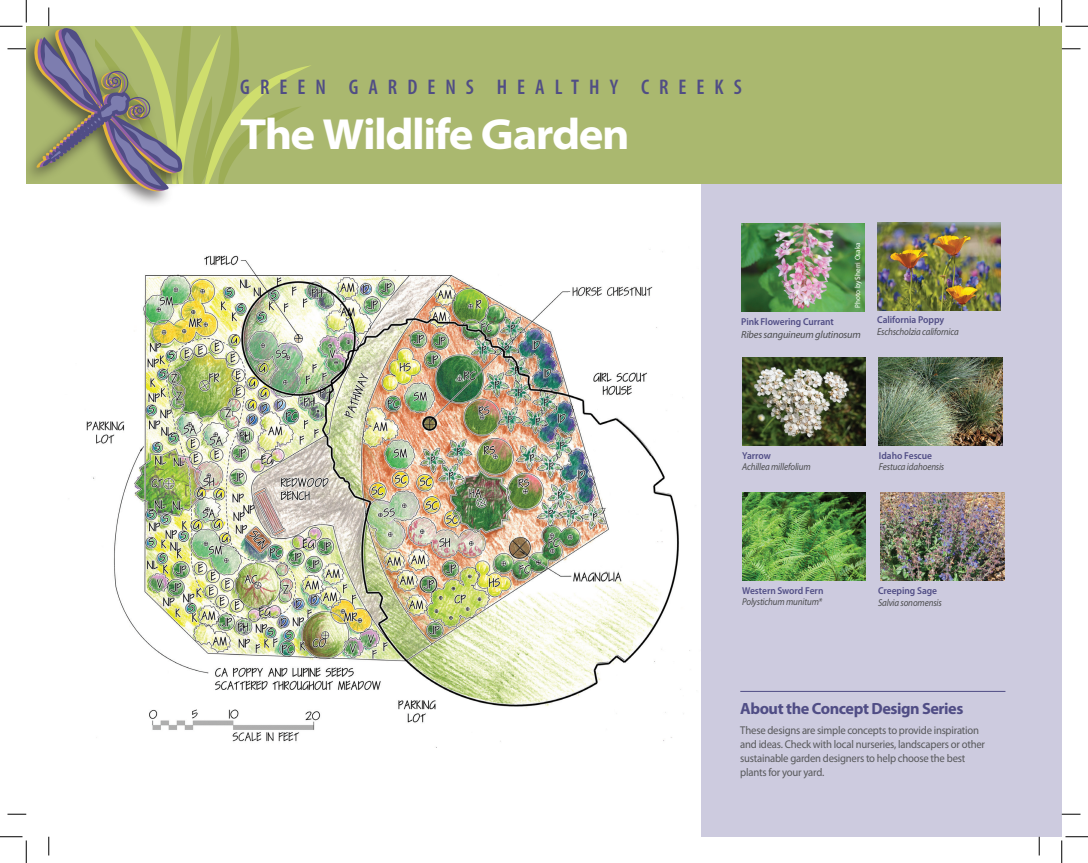
<style>
.page{position:relative;width:1088px;height:863px;background:#fff}
.page>*{position:absolute;margin:0;border:0;box-sizing:border-box;transform-origin:0 0}
.t1{font:700 semi-expanded 43.75px "Myriad Pro";letter-spacing:-.035em;color:#fff}
.t2{font:600 condensed 21.25px "Myriad Pro";letter-spacing:.47em;color:#504d85}
.t3{font:700 16.25px "Myriad Pro";letter-spacing:-.03em;color:#504d85}
.t4{font:11.25px/14.1px "Myriad Pro";letter-spacing:-.02em;color:#57585a;scale:.95 1}
.t5{font:italic 10.38px "Myriad Pro";letter-spacing:-.02em;color:#4b4c4d}
.t6{font:italic 10px "Myriad Pro";letter-spacing:-.015em;color:#4b4c4d;scale:.9 1}
.t7{font:600 10px "Myriad Pro";letter-spacing:-.005em;color:#504d85;scale:.95 1}
.t8{font:7.5px "Myriad Pro";letter-spacing:.01em;color:#fff;scale:.95 1}
</style>
<div class="page">
<img style="left:86px;top:249px;width:604px;height:493px">
<div style="left:701px;top:163px;width:360px;height:673px;background:#cdcbdf"></div>
<div style="left:26px;top:26px;width:1035px;height:158px;background:#aab86f"></div>
<div style="left:26px;top:26px;width:162px;height:182px;background:#231f20;opacity:.6"></div>
<hr style="left:740px;top:691px;width:265px;height:1px;background:#504d85">
<img style="left:742px;top:357px;width:124px;height:88px">
<img style="left:742px;top:492px;width:124px;height:88px">
<img style="left:880px;top:492px;width:124px;height:88px">
<img style="left:877px;top:222px;width:124px;height:88px">
<img style="left:879px;top:357px;width:123px;height:88px">
<img style="left:741px;top:223px;width:124px;height:88px">
<svg style="left:1061px;top:48px;width:19px;height:2px"></svg>
<svg style="left:8px;top:813px;width:18px;height:2px"></svg>
<svg style="left:1061px;top:813px;width:19px;height:2px"></svg>
<svg style="left:48px;top:836px;width:2px;height:19px"></svg>
<svg style="left:1038px;top:8px;width:2px;height:18px"></svg>
<svg style="left:1038px;top:836px;width:2px;height:19px"></svg>
<svg style="left:0;top:0;width:311px;height:192px"></svg>
<svg style="left:0;top:836px;width:27px;height:26px"></svg>
<svg style="left:1061px;top:0;width:27px;height:27px"></svg>
<svg style="left:1061px;top:836px;width:27px;height:26px"></svg>
<h2 class="t2" style="left:240px;top:76px;width:503px">GREEN GARDENS HEALTH Y CREEKS</h2>
<h1 class="t1" style="left:240px;top:109px;width:391px">The Wildlife Garden</h1>
<p class="t8" style="left:853px;top:308px;width:70px;rotate:-90deg">Photo by Sherri Osaka</p>
<p class="t7" style="left:741px;top:315px;width:99px">Pink Flowering Currant</p>
<p class="t5" style="left:741px;top:328px;width:121px">Ribes sanguineum glutinosum</p>
<p class="t7" style="left:877px;top:314px;width:72px">California Poppy</p>
<p class="t6" style="left:877px;top:325px;width:92px">Eschscholzia californica</p>
<p class="t7" style="left:742px;top:449px;width:32px">Yarrow</p>
<p class="t6" style="left:742px;top:460px;width:78px">Achillea millefolium</p>
<p class="t7" style="left:879px;top:449px;width:57px">Idaho Fescue</p>
<p class="t6" style="left:879px;top:460px;width:74px">Festuca idahoensis</p>
<p class="t7" style="left:742px;top:584px;width:87px">Western Sword Fern</p>
<p class="t6" style="left:742px;top:595px;width:91px">Polystichum munitum*</p>
<p class="t7" style="left:878px;top:584px;width:64px">Creeping Sage</p>
<p class="t6" style="left:878px;top:596px;width:72px">Salvia sonomensis</p>
<h3 class="t3" style="left:740px;top:698px;width:225px">About the Concept Design Series</h3>
<p class="t4" style="left:740px;top:723px;width:259px">These designs are simple concepts to provide inspiration and ideas. Check with local nurseries, landscapers or other sustainable garden designers to help choose the best plants for your yard.</p>
</div>
